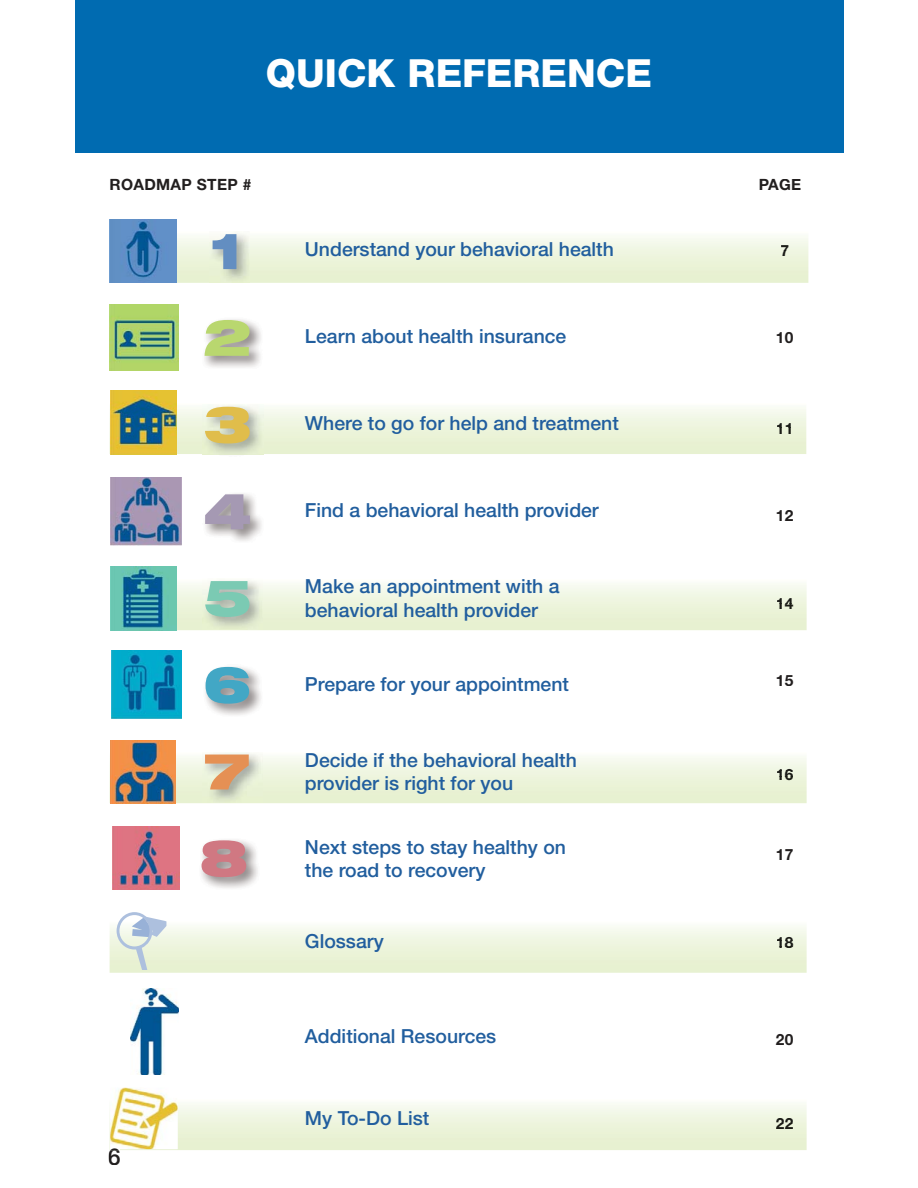
<style>
.page{position:relative;width:918px;height:1188px;background:#fff}
.page>*{position:absolute;margin:0;border:0;box-sizing:border-box;transform-origin:0 0}
.t1{font:900 expanded 50.4px "Helvetica Neue LT Std";color:#638ec1}
.t2{font:900 expanded 50.4px "Helvetica Neue LT Std";color:#b9d76f}
.t3{font:900 expanded 50.4px "Helvetica Neue LT Std";color:#e0bd4b}
.t4{font:900 expanded 50.4px "Helvetica Neue LT Std";color:#a599b3}
.t5{font:900 expanded 50.4px "Helvetica Neue LT Std";color:#7bcab3}
.t6{font:900 expanded 50.4px "Helvetica Neue LT Std";color:#42a7c5}
.t7{font:900 expanded 50.4px "Helvetica Neue LT Std";color:#e59054}
.t8{font:900 expanded 50.4px "Helvetica Neue LT Std";color:#d07882}
.t9{font:800 38.85px "Helvetica Neue LT Std";color:#fff}
.t10{font:500 23.25px "Helvetica Neue LT Std";color:#221f1f}
.t11{font:500 19.35px "Helvetica Neue LT Std";color:#215e9e}
.t12{font:700 15.6px "Helvetica Neue LT Std";letter-spacing:.02em;color:#221f1f}
.t13{font:700 15.6px "Helvetica Neue LT Std";color:#1c1c19}
.t14{font:700 15.6px "Helvetica Neue LT Std";color:#1b1c18}
</style>
<div class="page">
<svg style="left:120px;top:1087px;width:687px;height:63px"></svg>
<img style="left:110px;top:1088px;width:68px;height:61px">
<div style="left:75px;top:0;width:768px;height:152px;background:#006bb1"></div>
<svg style="left:110px;top:391px;width:696px;height:63px"></svg>
<img style="left:111px;top:391px;width:65px;height:63px">
<svg style="left:176px;top:219px;width:632px;height:64px"></svg>
<img style="left:210px;top:232px;width:40px;height:50px">
<img style="left:110px;top:219px;width:66px;height:64px">
<svg style="left:177px;top:583px;width:630px;height:47px;background:#edf4dd"></svg>
<img style="left:111px;top:567px;width:66px;height:63px">
<img style="left:204px;top:319px;width:57px;height:49px">
<img style="left:109px;top:305px;width:70px;height:66px">
<svg style="left:110px;top:740px;width:697px;height:63px"></svg>
<img style="left:110px;top:741px;width:66px;height:62px">
<img style="left:203px;top:405px;width:60px;height:50px">
<img style="left:205px;top:493px;width:57px;height:48px">
<img style="left:111px;top:478px;width:70px;height:67px">
<img style="left:203px;top:580px;width:59px;height:50px">
<img style="left:205px;top:667px;width:56px;height:48px">
<img style="left:111px;top:651px;width:71px;height:68px">
<svg style="left:110px;top:926px;width:697px;height:47px;background:#edf4dd"></svg>
<img style="left:203px;top:752px;width:59px;height:51px">
<img style="left:201px;top:839px;width:57px;height:49px">
<img style="left:112px;top:827px;width:67px;height:63px">
<svg style="left:117px;top:912px;width:53px;height:58px"></svg>
<img style="left:131px;top:988px;width:48px;height:87px">
<svg style="left:781px;top:245px;width:7px;height:11px"></svg>
<div style="left:777px;top:423px;width:14px;height:11px;background:#edf4dc"></div>
<div style="left:777px;top:598px;width:16px;height:11px;background:#eef5de"></div>
<div style="left:777px;top:769px;width:16px;height:11px;background:#eff5e0"></div>
<div style="left:777px;top:936px;width:16px;height:12px;background:#eff5e1"></div>
<div style="left:776px;top:1118px;width:17px;height:11px;background:#edf4dd"></div>
<h2 class="t9" style="left:266px;top:59px;width:388px">QUICK REFERENCE</h2>
<p class="t12" style="left:110px;top:179px;width:143px">ROADMAP STEP #</p>
<h1 class="t1" style="left:209px;top:222px;width:35px">1</h1>
<p class="t11" style="left:305px;top:242px;width:310px">Understand your behavioral health</p>
<h1 class="t2" style="left:203px;top:309px;width:50px">2</h1>
<p class="t11" style="left:305px;top:329px;width:263px">Learn about health insurance</p>
<h1 class="t3" style="left:203px;top:396px;width:50px">3</h1>
<p class="t11" style="left:305px;top:416px;width:315px">Where to go for help and treatment</p>
<h1 class="t4" style="left:203px;top:482px;width:50px">4</h1>
<p class="t11" style="left:305px;top:503px;width:295px">Find a behavioral health provider</p>
<h1 class="t5" style="left:203px;top:569px;width:50px">5</h1>
<p class="t11" style="left:305px;top:579px;width:256px">Make an appointment with a</p>
<p class="t11" style="left:305px;top:603px;width:235px">behavioral health provider</p>
<h1 class="t6" style="left:203px;top:656px;width:50px">6</h1>
<p class="t11" style="left:305px;top:677px;width:265px">Prepare for your appointment</p>
<p class="t10" style="left:108px;top:1148px;width:14px">6</p>
<h1 class="t7" style="left:204px;top:743px;width:48px">7</h1>
<h1 class="t8" style="left:200px;top:829px;width:50px">8</h1>
<p class="t11" style="left:305px;top:753px;width:273px">Decide if the behavioral health</p>
<p class="t11" style="left:305px;top:776px;width:210px">provider is right for you</p>
<p class="t11" style="left:305px;top:840px;width:263px">Next steps to stay healthy on</p>
<p class="t11" style="left:305px;top:863px;width:182px">the road to recovery</p>
<p class="t11" style="left:305px;top:935px;width:80px">Glossary</p>
<p class="t11" style="left:305px;top:1029px;width:193px">Additional Resources</p>
<p class="t11" style="left:305px;top:1111px;width:126px">My To-Do List</p>
<p class="t12" style="left:759px;top:179px;width:44px">PAGE</p>
<p class="t13" style="left:780px;top:245px;width:10px">7</p>
<p class="t12" style="left:776px;top:332px;width:19px">10</p>
<p class="t14" style="left:776px;top:423px;width:19px">11</p>
<p class="t12" style="left:776px;top:510px;width:19px">12</p>
<p class="t13" style="left:776px;top:598px;width:19px">14</p>
<p class="t12" style="left:776px;top:674px;width:19px">15</p>
<p class="t13" style="left:776px;top:769px;width:19px">16</p>
<p class="t12" style="left:776px;top:849px;width:19px">17</p>
<p class="t13" style="left:776px;top:936px;width:19px">18</p>
<p class="t12" style="left:776px;top:1034px;width:19px">20</p>
<p class="t14" style="left:776px;top:1118px;width:19px">22</p>
</div>
